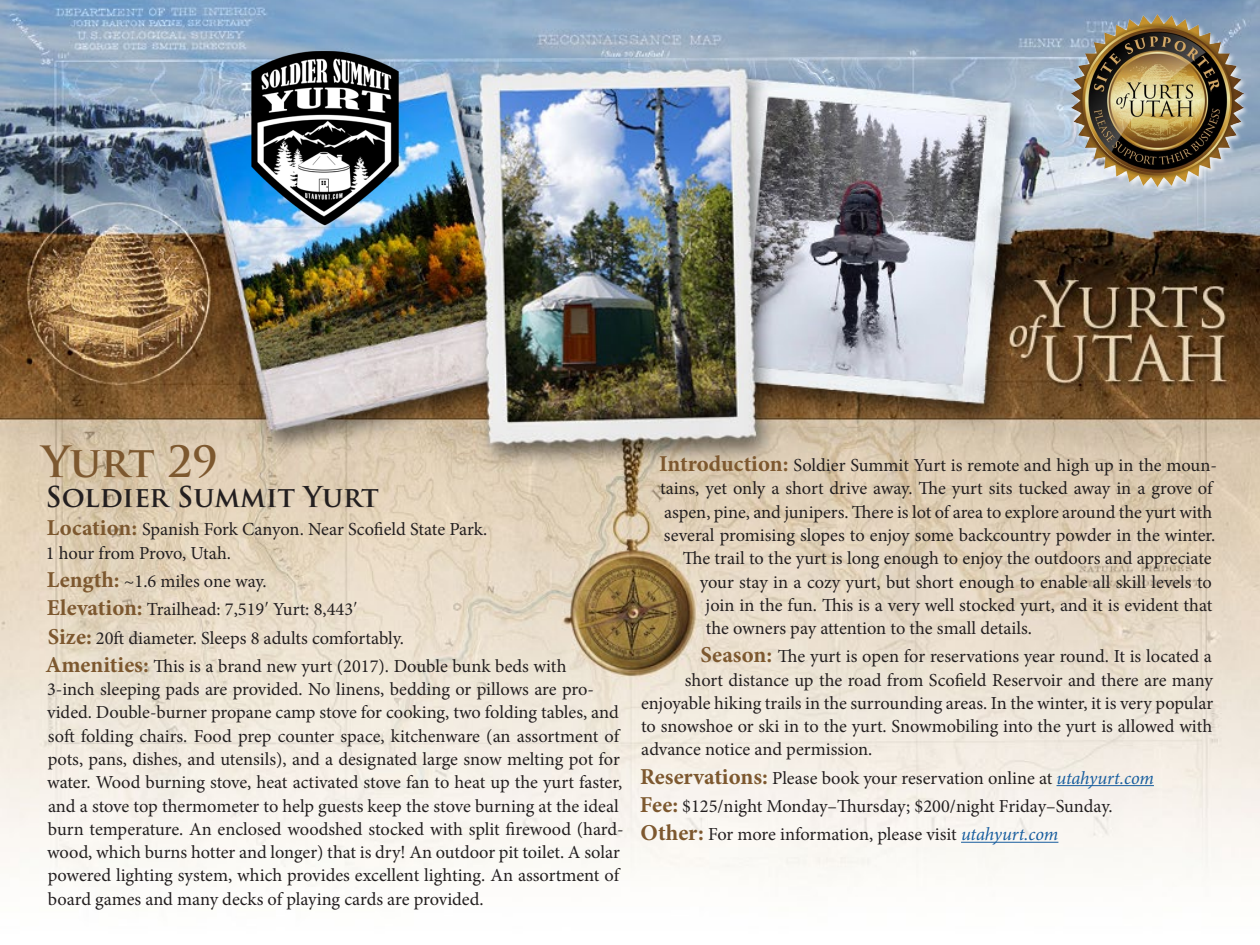
<style>
.page{position:relative;width:1260px;height:945px;background:#fff}
.page>*{position:absolute;margin:0;border:0;box-sizing:border-box;transform-origin:0 0}
.Yurt_number{font:700 42px "Trajan Pro";letter-spacing:-.01em;color:#7d582f}
.Name_of_Yurt{font:700 28px "Trajan Pro";color:#231f20}
.body_text{font:18.38px/23.3px "Minion Pro";letter-spacing:-.005em;color:#231f20}
.s1{font-weight:700;font-size:22.75px;color:#7d582f}
.s2{font-style:italic;color:#175d9e}
</style>
<div class="page">
<img style="left:0;top:0;width:1260px;height:887px">
<hr style="left:1057px;top:785px;width:97px;height:1px;background:#175d9e">
<hr style="left:961px;top:842px;width:97px;height:1px;background:#175d9e">
<img style="left:250px;top:47px;width:150px;height:180px">
<div style="left:1071px;top:14px;width:178px;height:179px;background:#fff;opacity:.75"></div>
<img style="left:1072px;top:15px;width:171px;height:172px">
<svg style="left:354px;top:602px;width:3px;height:5px"></svg>
<p class="Yurt_number" style="left:42px;top:436px;width:178px">Yurt 29</p>
<p class="Name_of_Yurt" style="left:46px;top:480px;width:335px">Soldier Summit Yurt</p>
<p class="body_text" style="left:46px;top:518px;width:443px"><span class="s1">Location:</span> Spanish Fork Canyon. Near Scofield State Park.<br>1 hour from Provo, Utah.</p>
<p class="body_text" style="left:47px;top:570px;width:221px"><span class="s1">Length:</span> ~1.6 miles one way.</p>
<p class="body_text" style="left:47px;top:598px;width:308px"><span class="s1">Elevation:</span> Trailhead: 7,519 Yurt: 8,443</p>
<p class="body_text" style="left:48px;top:626px;width:358px"><span class="s1">Size:</span> 20ft diameter. Sleeps 8 adults comfortably.</p>
<p class="body_text" style="left:46px;top:655px;width:580px"><span class="s1">Amenities:</span> This is a brand new yurt (2017). Double bunk beds with<br>3-inch sleeping pads are provided. No linens, bedding or pillows are pro&shy;vided. Double-burner propane camp stove for cooking, two folding tables, and soft folding chairs. Food prep counter space, kitchenware (an assortment of pots, pans, dishes, and utensils), and a designated large snow melting pot for water. Wood burning stove, heat activated stove fan to heat up the yurt faster, and a stove top thermometer to help guests keep the stove burning at the ideal burn temperature. An enclosed woodshed stocked with split firewood (hard&shy;wood, which burns hotter and longer) that is dry! An outdoor pit toilet. A solar powered lighting system, which provides excellent lighting. An assortment of board games and many decks of playing cards are provided.</p>
<p class="body_text" style="left:659px;top:454px;width:559px"><span class="s1">Introduction:</span> Soldier Summit Yurt is remote and high up in the moun-</p>
<p class="body_text" style="left:660px;top:477px;width:554px">tains, yet only a short drive away. The yurt sits tucked away in a grove of</p>
<p class="body_text" style="left:664px;top:500px;width:550px">aspen, pine, and junipers. There is lot of area to explore around the yurt with</p>
<p class="body_text" style="left:664px;top:524px;width:553px">several promising slopes to enjoy some backcountry powder in the winter.</p>
<p class="body_text" style="left:683px;top:547px;width:530px">The trail to the yurt is long enough to enjoy the outdoors and appreciate</p>
<p class="body_text" style="left:700px;top:570px;width:514px">your stay in a cozy yurt, but short enough to enable all skill levels to</p>
<p class="body_text" style="left:706px;top:593px;width:508px">join in the fun. This is a very well stocked yurt, and it is evident that</p>
<p class="body_text" style="left:706px;top:617px;width:328px">the owners pay attention to the small details.</p>
<p class="body_text" style="left:700px;top:645px;width:513px"><span class="s1">Season:</span> The yurt is open for reservations year round. It is located a</p>
<p class="body_text" style="left:685px;top:668px;width:529px">short distance up the road from Scofield Reservoir and there are many</p>
<p class="body_text" style="left:641px;top:692px;width:574px">enjoyable hiking trails in the surrounding areas. In the winter, it is very popular</p>
<p class="body_text" style="left:641px;top:715px;width:573px">to snowshoe or ski in to the yurt. Snowmobiling into the yurt is allowed with</p>
<p class="body_text" style="left:641px;top:738px;width:233px">advance notice and permission.</p>
<p class="body_text" style="left:640px;top:766px;width:515px"><span class="s1">Reservations:</span> Please book your reservation online at <span class="s2">utahyurt.com</span></p>
<p class="body_text" style="left:640px;top:795px;width:474px"><span class="s1">Fee:</span> $125/night Monday–Thursday; $200/night Friday–Sunday.</p>
<p class="body_text" style="left:641px;top:823px;width:419px"><span class="s1">Other:</span> For more information, please visit <span class="s2">utahyurt.com</span></p>
</div>
